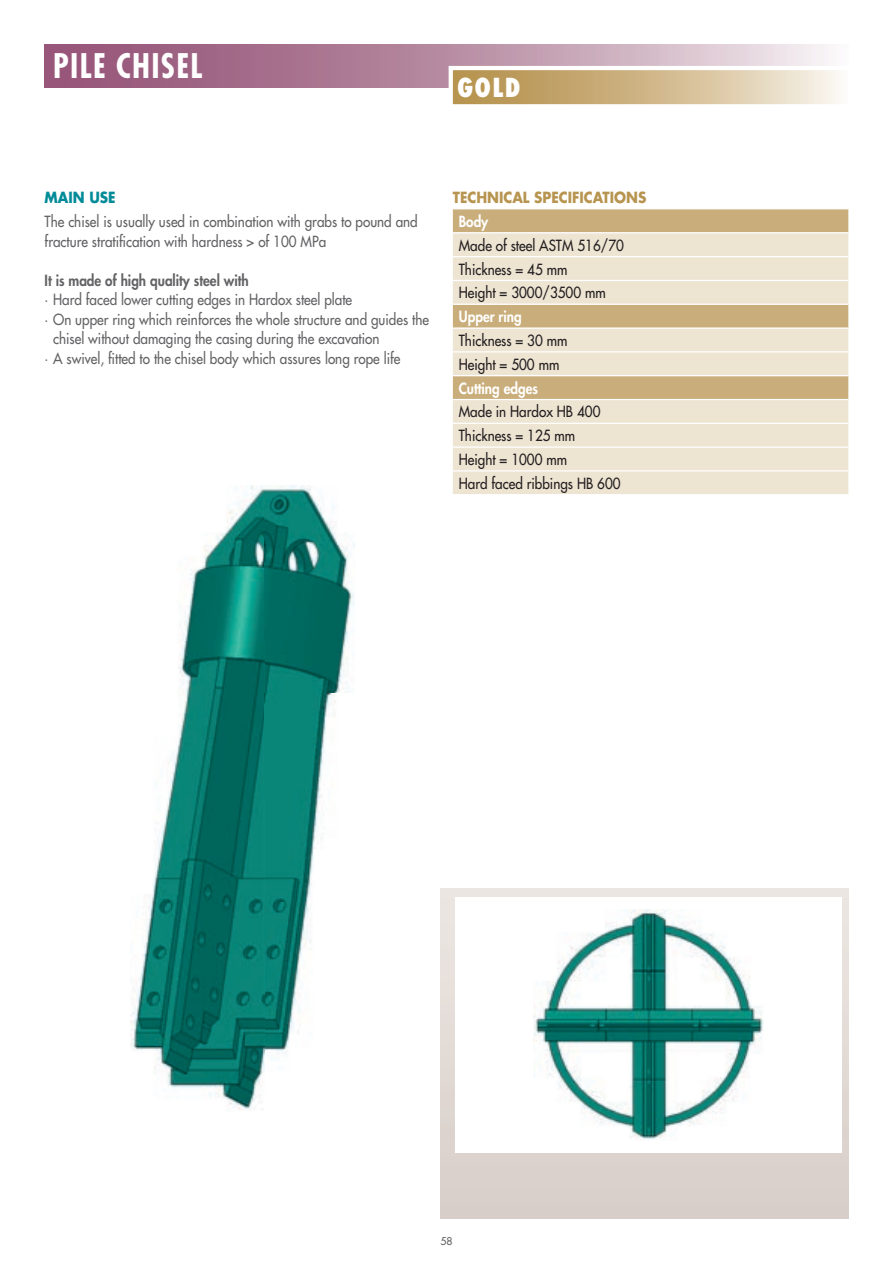
<style>
.page{position:relative;width:893px;height:1263px;background:#fff}
.page>*{position:absolute;margin:0;border:0;box-sizing:border-box;transform-origin:0 0}
.t1{font:700 condensed 33px "Futura";letter-spacing:.04em;color:#fff}
.t2{font:800 condensed 25.5px "Futura";color:#fff}
.t3{font:15px/19.5px "Futura";color:#636366;scale:.9 1}
.t4{font:15px/23.9px "Futura";color:#231f20;scale:.9 1}
.t5{font:800 15px "Futura";color:#636366;scale:.9 1}
.t6{font:800 15px "Futura";color:#fff;scale:.9 1}
.t7{font:700 15px "Futura";color:#b7944f;scale:.9 1}
.t8{font:700 15px "Futura";color:#008b98;scale:.9 1}
.t9{font:10.5px "Futura";color:#636366}
</style>
<div class="page">
<div style="left:440px;top:889px;width:408px;height:329px;background:linear-gradient(to bottom,#ece7e3,#d8cdc9)"></div>
<div style="left:455px;top:897px;width:387px;height:255px;background:#fff"></div>
<img style="left:533px;top:910px;width:231px;height:230px">
<img style="left:131px;top:485px;width:223px;height:625px">
<svg style="left:45px;top:45px;width:782px;height:42px;background:#b2849c"></svg>
<svg style="left:446px;top:64px;width:393px;height:41px;background:#d8c3a1"></svg>
<div style="left:453px;top:209px;width:395px;height:23px;background:#c9ad7b"></div>
<svg style="left:453px;top:233px;width:395px;height:261px;background:#e6dac3"></svg>
<hr style="left:453px;top:256px;width:395px;height:1px;background:#fff">
<hr style="left:453px;top:280px;width:395px;height:1px;background:#fff">
<hr style="left:453px;top:304px;width:395px;height:1px;background:#fff">
<hr style="left:453px;top:327px;width:395px;height:2px;background:#fff">
<hr style="left:453px;top:351px;width:395px;height:1px;background:#fff">
<hr style="left:453px;top:375px;width:395px;height:1px;background:#fff">
<hr style="left:453px;top:399px;width:395px;height:1px;background:#fff">
<hr style="left:453px;top:423px;width:395px;height:1px;background:#fff">
<hr style="left:453px;top:446px;width:395px;height:2px;background:#fff">
<hr style="left:453px;top:470px;width:395px;height:1px;background:#fff">
<h1 class="t1" style="left:53px;top:52px;width:151px">PILE CHISEL</h1>
<h2 class="t2" style="left:457px;top:71px;width:65px">GOLD</h2>
<p class="t8" style="left:45px;top:191px;width:80px">MAIN USE</p>
<p class="t3" style="left:45px;top:213px;width:416px">The chisel is usually used in combination with grabs to pound and fracture stratification with hardness &gt; of 100 MPa</p>
<p class="t5" style="left:45px;top:273px;width:228px">It is made of high quality steel with</p>
<p class="t3" style="left:45px;top:291px;width:343px">· Hard faced lower cutting edges in Hardox steel plate</p>
<p class="t3" style="left:45px;top:310px;width:429px">· On upper ring which reinforces the whole structure and guides the</p>
<p class="t3" style="left:53px;top:330px;width:364px">chisel without damaging the casing during the excavation</p>
<p class="t3" style="left:45px;top:349px;width:397px">· A swivel, fitted to the chisel body which assures long rope life</p>
<p class="t7" style="left:453px;top:190px;width:216px">TECHNICAL SPECIFICATIONS</p>
<p class="t6" style="left:459px;top:214px;width:34px">Body</p>
<p class="t4" style="left:459px;top:234px;width:185px">Made of steel ASTM 516/70<br>Thickness = 45 mm<br>Height = 3000/3500 mm</p>
<p class="t6" style="left:459px;top:309px;width:72px">Upper ring</p>
<p class="t4" style="left:459px;top:330px;width:122px">Thickness = 30 mm<br>Height = 500 mm</p>
<p class="t6" style="left:459px;top:381px;width:90px">Cutting edges</p>
<p class="t4" style="left:459px;top:401px;width:181px">Made in Hardox HB 400<br>Thickness = 125 mm<br>Height = 1000 mm<br>Hard faced ribbings HB 600</p>
<p class="t9" style="left:440px;top:1236px;width:14px">58</p>
</div>
